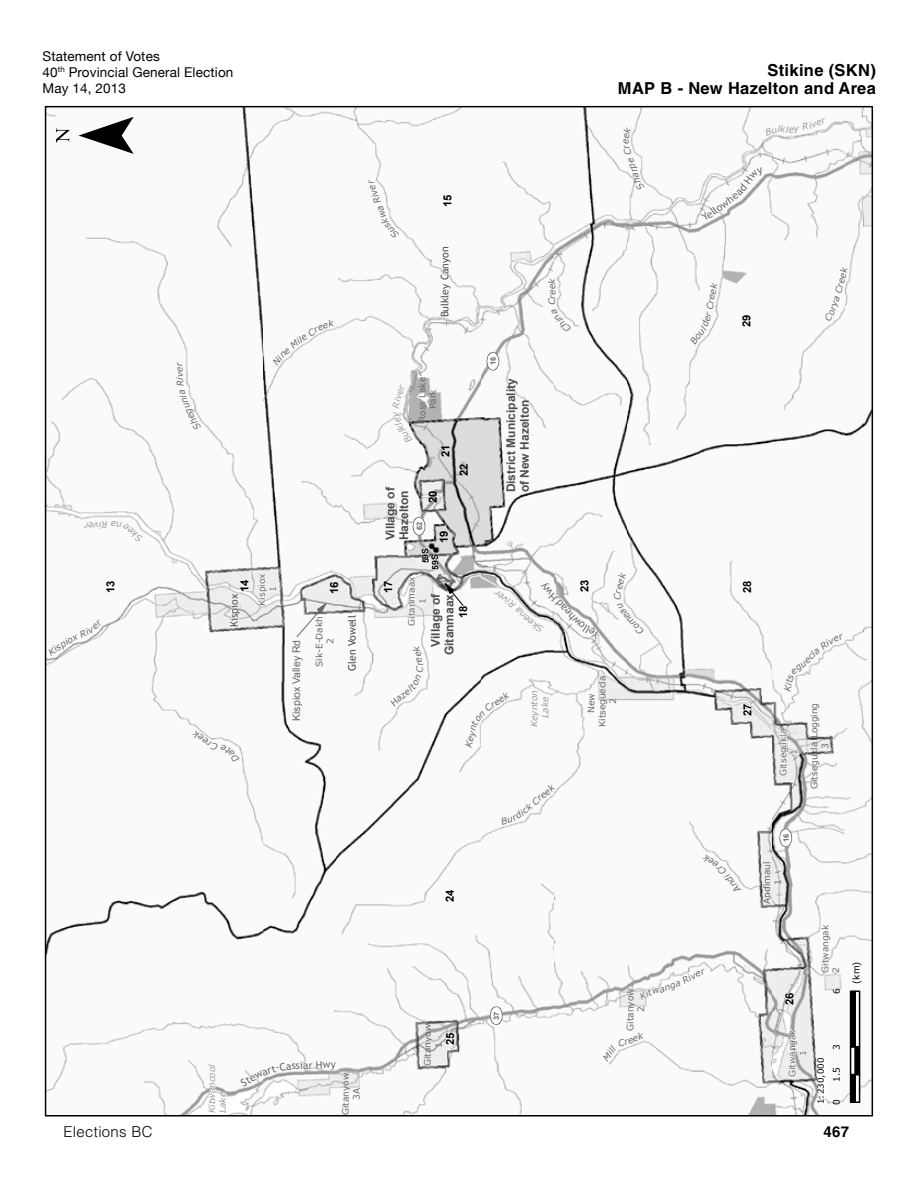
<style>
.page{position:relative;width:918px;height:1188px;background:#fff}
.page>*{position:absolute;margin:0;border:0;box-sizing:border-box;transform-origin:0 0}
.t1{font:700 16.5px/18.8px "Helvetica LT Std";letter-spacing:.02em;color:#000;text-align:right}
.t2{font:300 15px "Helvetica LT Std";letter-spacing:.02em;color:#000}
.t3{font:700 15px "Helvetica LT Std";color:#000}
.t4{font:13.5px/16.2px "Helvetica Neue LT";letter-spacing:.01em;color:#000}
.t5{font:700 12px/13.8px "Arial";letter-spacing:.005em;color:#4e4e4e}
.t6{font:700 11.25px "Arial";letter-spacing:-.025em;color:#000}
.t7{font:10.5px "Trebuchet MS";color:#4e4e4e}
.t8{font:10.5px "Trebuchet MS";color:#686868}
.t9{font:10.5px "Arial";letter-spacing:-.01em;color:#686868}
.t10{font:9px/10.8px "Verdana";letter-spacing:-.01em;color:#686868;text-align:center}
.t11{font:italic 9px/10.8px "Verdana";letter-spacing:-.015em;color:#9c9c9c}
.t12{font:italic 9px "Verdana";color:#686868}
.t13{font:9px "Verdana";color:#000}
.t14{font:8.55px "Verdana";letter-spacing:.015em;color:#000}
.t15{font:700 7.5px "Arial";letter-spacing:-.005em;color:#686868}
</style>
<div class="page">
<img style="left:48px;top:109px;width:822px;height:1005px">
<svg style="left:296px;top:602px;width:31px;height:36px"></svg>
<svg style="left:440px;top:246px;width:11px;height:71px"></svg>
<svg style="left:490px;top:1006px;width:13px;height:19px"></svg>
<svg style="left:779px;top:829px;width:13px;height:18px"></svg>
<svg style="left:486px;top:352px;width:13px;height:19px"></svg>
<svg style="left:413px;top:517px;width:12px;height:19px"></svg>
<svg style="left:443px;top:194px;width:9px;height:13px"></svg>
<svg style="left:742px;top:581px;width:10px;height:13px"></svg>
<svg style="left:743px;top:704px;width:9px;height:13px"></svg>
<svg style="left:785px;top:992px;width:9px;height:14px"></svg>
<svg style="left:229px;top:580px;width:20px;height:47px"></svg>
<svg style="left:445px;top:1033px;width:10px;height:13px"></svg>
<svg style="left:445px;top:889px;width:10px;height:14px"></svg>
<svg style="left:741px;top:314px;width:10px;height:14px"></svg>
<svg style="left:105px;top:581px;width:11px;height:12px"></svg>
<svg style="left:788px;top:1027px;width:19px;height:51px"></svg>
<svg style="left:779px;top:729px;width:19px;height:47px"></svg>
<svg style="left:258px;top:573px;width:19px;height:33px"></svg>
<svg style="left:821px;top:923px;width:19px;height:50px"></svg>
<svg style="left:207px;top:1063px;width:20px;height:50px"></svg>
<svg style="left:56px;top:117px;width:78px;height:37px"></svg>
<svg style="left:856px;top:1075px;width:4px;height:28px"></svg>
<div style="left:850px;top:1074px;width:6px;height:29px;background:#000"></div>
<div style="left:854px;top:1046px;width:6px;height:29px;background:#000"></div>
<svg style="left:850px;top:1048px;width:6px;height:27px"></svg>
<svg style="left:856px;top:991px;width:4px;height:57px"></svg>
<div style="left:850px;top:991px;width:6px;height:57px;background:#000"></div>
<svg style="left:816px;top:1056px;width:11px;height:48px"></svg>
<svg style="left:407px;top:547px;width:57px;height:79px"></svg>
<svg style="left:240px;top:1060px;width:97px;height:27px"></svg>
<svg style="left:699px;top:166px;width:65px;height:55px"></svg>
<svg style="left:191px;top:730px;width:49px;height:33px"></svg>
<svg style="left:501px;top:783px;width:55px;height:42px"></svg>
<svg style="left:177px;top:362px;width:24px;height:69px"></svg>
<svg style="left:824px;top:313px;width:9px;height:9px"></svg>
<svg style="left:835px;top:266px;width:13px;height:28px"></svg>
<svg style="left:48px;top:620px;width:55px;height:35px"></svg>
<svg style="left:378px;top:205px;width:21px;height:34px"></svg>
<svg style="left:368px;top:179px;width:6px;height:5px"></svg>
<svg style="left:603px;top:1044px;width:14px;height:17px"></svg>
<svg style="left:637px;top:1032px;width:7px;height:8px"></svg>
<svg style="left:639px;top:968px;width:67px;height:33px"></svg>
<svg style="left:690px;top:283px;width:27px;height:62px"></svg>
<svg style="left:702px;top:854px;width:40px;height:40px"></svg>
<svg style="left:614px;top:572px;width:30px;height:63px"></svg>
<svg style="left:272px;top:319px;width:63px;height:47px"></svg>
<svg style="left:390px;top:645px;width:33px;height:62px"></svg>
<svg style="left:784px;top:634px;width:60px;height:57px"></svg>
<svg style="left:623px;top:126px;width:22px;height:65px"></svg>
<svg style="left:471px;top:691px;width:39px;height:34px"></svg>
<svg style="left:548px;top:284px;width:24px;height:48px"></svg>
<svg style="left:392px;top:383px;width:21px;height:61px"></svg>
<svg style="left:494px;top:580px;width:106px;height:61px"></svg>
<svg style="left:765px;top:118px;width:62px;height:18px"></svg>
<svg style="left:84px;top:521px;width:59px;height:21px"></svg>
<h3 class="t4" style="left:43px;top:48px;width:192px">Statement of Votes<br>40<sup>th</sup> Provincial General Election<br>May 14, 2013</h3>
<h1 class="t1" style="left:618px;top:60px;width:259px">Stikine (SKN)<br>MAP B - New Hazelton and Area</h1>
<p class="t11" style="left:786px;top:124px;width:4px">l</p>
<p class="t6" style="left:103px;top:593px;width:14px;rotate:-90deg">13</p>
<p class="t6" style="left:237px;top:592px;width:14px;rotate:-90deg">14</p>
<p class="t7" style="left:228px;top:627px;width:34px;rotate:-90deg">Kispiox</p>
<p class="t10" style="left:256px;top:606px;width:33px;rotate:-90deg">Kispiox<br>1</p>
<p class="t12" style="left:372px;top:205px;width:21px;rotate:-111deg">Rvi e</p>
<p class="t6" style="left:440px;top:207px;width:14px;rotate:-90deg">15</p>
<p class="t7" style="left:439px;top:317px;width:72px;rotate:-90deg">Bulkley Canyon</p>
<p class="t10" style="left:417px;top:422px;width:46px;rotate:-90deg">Ross Lake<br>Park</p>
<p class="t6" style="left:438px;top:457px;width:14px;rotate:-90deg">21</p>
<h3 class="t5" style="left:384px;top:540px;width:55px;rotate:-90deg">Village of<br>Hazelton</h3>
<p class="t6" style="left:426px;top:503px;width:14px;rotate:-90deg">20</p>
<p class="t15" style="left:414px;top:530px;width:10px;rotate:-90deg">62</p>
<p class="t6" style="left:436px;top:543px;width:14px;rotate:-90deg">19</p>
<p class="t6" style="left:456px;top:476px;width:14px;rotate:-90deg">22</p>
<p class="t12" style="left:546px;top:284px;width:7px;rotate:-90deg">k</p>
<p class="t15" style="left:488px;top:365px;width:10px;rotate:-90deg">16</p>
<h3 class="t5" style="left:504px;top:492px;width:115px;rotate:-90deg">District Municipality of New Hazelton</h3>
<p class="t8" style="left:699px;top:213px;width:24px;rotate:-34deg">Yello</p>
<p class="t6" style="left:739px;top:327px;width:14px;rotate:-90deg">29</p>
<p class="t9" style="left:290px;top:721px;width:82px;rotate:-90deg">Kispiox Valley Rd</p>
<p class="t6" style="left:327px;top:594px;width:14px;rotate:-90deg">16</p>
<p class="t6" style="left:381px;top:593px;width:14px;rotate:-90deg">17</p>
<p class="t10" style="left:314px;top:667px;width:52px;rotate:-90deg">Sik-E-Dakh<br>2</p>
<p class="t7" style="left:346px;top:671px;width:57px;rotate:-90deg">Glen Vowell</p>
<p class="t10" style="left:406px;top:626px;width:50px;rotate:-90deg">Gitanmaax<br>1</p>
<h3 class="t5" style="left:429px;top:655px;width:63px;text-align:right;rotate:-90deg">Village of<br>Gitanmaax</h3>
<p class="t6" style="left:456px;top:618px;width:14px;rotate:-90deg">18</p>
<p class="t12" style="left:462px;top:746px;width:24px;rotate:-76deg">Keyn</p>
<p class="t6" style="left:577px;top:592px;width:14px;rotate:-90deg">23</p>
<p class="t6" style="left:740px;top:593px;width:14px;rotate:-90deg">28</p>
<p class="t8" style="left:569px;top:622px;width:25px;rotate:-133deg">head</p>
<p class="t11" style="left:529px;top:727px;width:39px;text-align:center;rotate:-90deg">Keynton<br>Lake</p>
<p class="t10" style="left:586px;top:727px;width:53px;rotate:-90deg">New<br>Kitseguecla<br>2</p>
<p class="t6" style="left:740px;top:716px;width:14px;rotate:-90deg">27</p>
<p class="t12" style="left:825px;top:313px;width:22px;rotate:-71deg">orya</p>
<p class="t10" style="left:778px;top:776px;width:49px;rotate:-90deg">Gitsegukla<br>1</p>
<p class="t10" style="left:809px;top:789px;width:87px;rotate:-90deg">Gitsegukla Logging<br>3</p>
<p class="t11" style="left:206px;top:1113px;width:50px;rotate:-90deg">Kitwancool<br>Lake</p>
<p class="t8" style="left:286px;top:1060px;width:51px;rotate:-2deg">assiar Hwy</p>
<p class="t10" style="left:340px;top:1115px;width:43px;rotate:-90deg">Gitanyow<br>3A</p>
<p class="t6" style="left:442px;top:902px;width:14px;rotate:-90deg">24</p>
<p class="t15" style="left:781px;top:842px;width:10px;rotate:-90deg">16</p>
<p class="t10" style="left:762px;top:904px;width:44px;rotate:-90deg">Andimaul<br>1</p>
<p class="t10" style="left:625px;top:1031px;width:43px;rotate:-90deg">Gitanyow<br>2</p>
<p class="t6" style="left:782px;top:1005px;width:14px;rotate:-90deg">26</p>
<p class="t15" style="left:492px;top:1020px;width:10px;rotate:-90deg">37</p>
<p class="t10" style="left:422px;top:1066px;width:43px;rotate:-90deg">Gitanyow<br>1</p>
<p class="t10" style="left:787px;top:1077px;width:49px;rotate:-90deg">Gitwangak<br>1</p>
<p class="t6" style="left:443px;top:1045px;width:14px;rotate:-90deg">25</p>
<p class="t12" style="left:616px;top:1038px;width:22px;rotate:-20deg">Cree</p>
<p class="t10" style="left:820px;top:973px;width:49px;text-align:left;rotate:-90deg">Gitwangak<br>2</p>
<p class="t13" style="left:830px;top:994px;width:7px;rotate:-90deg">6</p>
<p class="t13" style="left:830px;top:1050px;width:7px;rotate:-90deg">3</p>
<p class="t14" style="left:815px;top:1104px;width:49px;rotate:-90deg">1:230,000</p>
<p class="t13" style="left:830px;top:1082px;width:16px;rotate:-90deg">1.5</p>
<p class="t13" style="left:830px;top:1105px;width:7px;rotate:-90deg">0</p>
<p class="t13" style="left:850px;top:984px;width:24px;rotate:-90deg">(km)</p>
<h2 class="t2" style="left:64px;top:1122px;width:91px">Elections BC</h2>
<h2 class="t3" style="left:823px;top:1122px;width:27px">467</h2>
</div>
